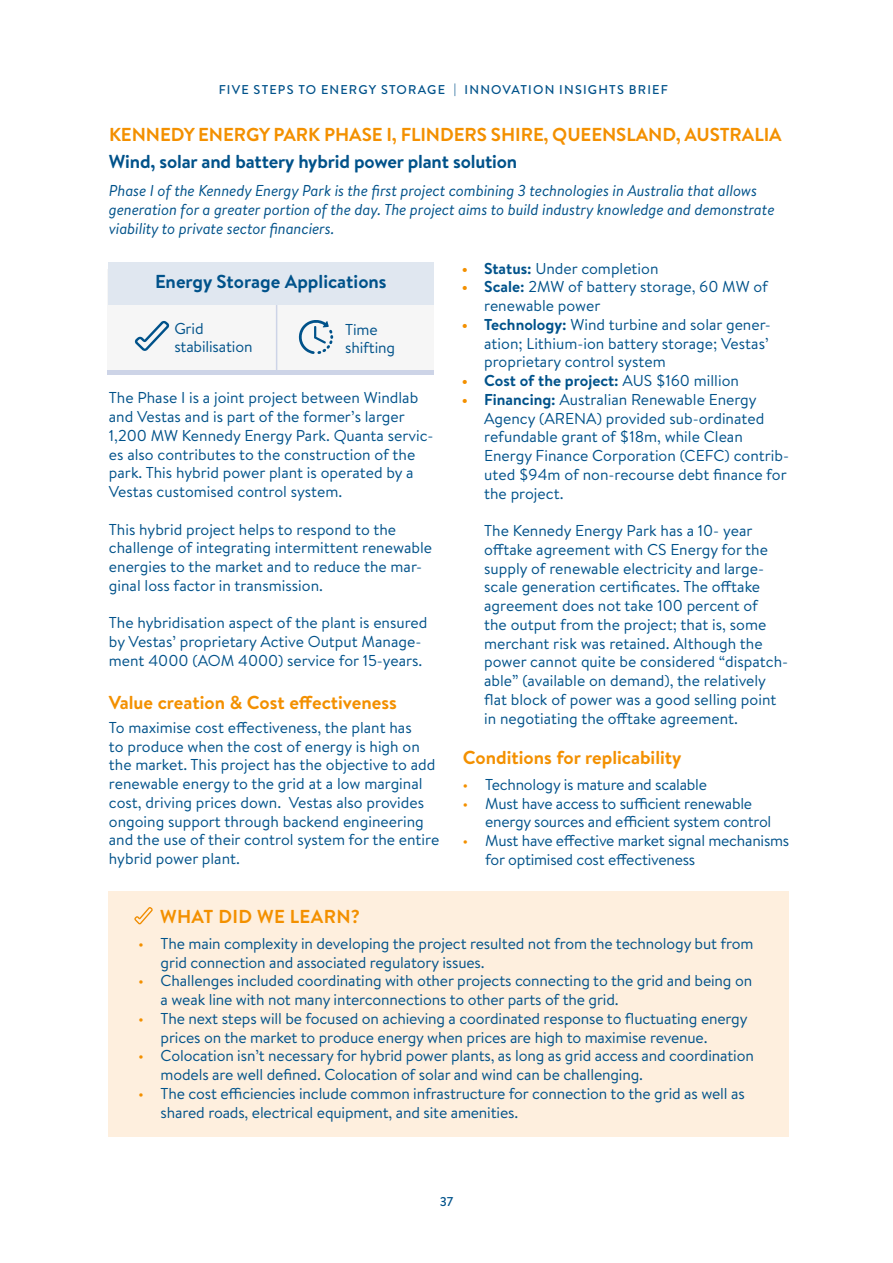
<style>
.page{position:relative;width:893px;height:1263px;background:#fff}
.page>*{position:absolute;margin:0;border:0;box-sizing:border-box;transform-origin:0 0}
.t1{font:700 18.75px "Brandon Text";letter-spacing:-.005em;color:#f39000}
.t2{font:700 18.75px "Brandon Text";letter-spacing:-.01em;color:#00528a}
.t3{font:700 18.75px "Brandon Text";letter-spacing:.02em;color:#f39000}
.t4{font:15.75px/18.8px "Brandon Text";color:#00528a}
.t5{font:italic 15.75px/18.8px "Brandon Text";letter-spacing:-.01em;color:#00528a}
.t6{font:700 15.75px "Brandon Text";color:#00528a}
.t7{font:500 12.75px "Brandon Text";letter-spacing:.095em;color:#00528a}
.s1{font-weight:700;color:#f39000}
.s2{font-weight:700}
.s3{color:#f39000}
.s4{font-weight:400}
</style>
<div class="page">
<div style="left:108px;top:269px;width:326px;height:101px;background:#f6f6f6"></div>
<div style="left:108px;top:370px;width:326px;height:5px;background:#cdd4e7"></div>
<hr style="left:276px;top:304px;width:1px;height:68px;background:#cdd4e7">
<div style="left:108px;top:262px;width:325px;height:42px;background:#e0e7f0"></div>
<div style="left:108px;top:891px;width:680px;height:245px;background:#feefde"></div>
<svg style="left:134px;top:907px;width:19px;height:17px"></svg>
<svg style="left:135px;top:321px;width:35px;height:30px"></svg>
<svg style="left:299px;top:320px;width:34px;height:34px"></svg>
<p class="t7" style="left:219px;top:81px;width:451px">FIVE STEPS TO ENERGY STORAGE | INNOVATION INSIGHTS BRIEF</p>
<p class="t1" style="left:109px;top:121px;width:674px">KENNEDY ENERGY PARK PHASE I, FLINDERS SHIRE, QUEENSLAND, AUSTRALIA</p>
<p class="t2" style="left:109px;top:148px;width:410px">Wind, solar and battery hybrid power plant solution</p>
<p class="t5" style="left:109px;top:181px;width:667px">Phase I of the Kennedy Energy Park is the first project combining 3 technologies in Australia that allows generation for a greater portion of the day. The project aims to build industry knowledge and demonstrate viability to private sector financiers.</p>
<p class="t2" style="left:155px;top:269px;width:233px">Energy Storage Applications</p>
<p class="t4" style="left:345px;top:320px;width:51px;line-height:18px">Time shifting</p>
<p class="t4" style="left:174px;top:319px;width:80px;line-height:18px">Grid stabilisation</p>
<p class="t4" style="left:109px;top:388px;width:326px">The Phase I is a joint project between Windlab and Vestas and is part of the former’s larger 1,200 MW Kennedy Energy Park. Quanta servic&shy;es also contributes to the construction of the park. This hybrid power plant is operated by a Vestas customised control system.</p>
<p class="t4" style="left:109px;top:519px;width:325px">This hybrid project helps to respond to the challenge of integrating intermittent renewable energies to the market and to reduce the mar&shy;ginal loss factor in transmission.</p>
<p class="t4" style="left:109px;top:613px;width:320px">The hybridisation aspect of the plant is ensured by Vestas’ proprietary Active Output Manage&shy;ment 4000 (AOM 4000) service for 15-years.</p>
<p class="t1" style="left:109px;top:690px;width:289px">Value creation &amp; Cost effectiveness</p>
<p class="t4" style="left:109px;top:717px;width:332px">To maximise cost effectiveness, the plant has<br>to produce when the cost of energy is high on the market. This project has the objective to add renewable energy to the grid at a low marginal cost, driving prices down. Vestas also provides ongoing support through backend engineering and the use of their control system for the entire hybrid power plant.</p>
<p class="t3" style="left:160px;top:904px;width:202px">WHAT DID WE LEARN?</p>
<p class="t4" style="left:462px;top:258px;width:198px"><span class="s1">•</span> <span class="s2">Status:</span> Under completion</p>
<p class="t4" style="left:484px;top:277px;width:285px;text-indent:-23px"><span class="s1">•</span> <span class="s2">Scale:</span> 2MW of battery storage, 60 MW of renewable power</p>
<p class="t4" style="left:484px;top:314px;width:288px;text-indent:-23px"><span class="s1">•</span> <span class="s2">Technology:</span> Wind turbine and solar gener&shy;ation; Lithium-ion battery storage; Vestas’ proprietary control system</p>
<p class="t6" style="left:462px;top:370px;width:279px"><span class="s3">•</span> Cost of the project: <span class="s4">AUS $160 million</span></p>
<p class="t4" style="left:484px;top:389px;width:306px;text-indent:-23px"><span class="s1">•</span> <span class="s2">Financing:</span> Australian Renewable Energy Agency (ARENA) provided sub-ordinated refundable grant of $18m, while Clean Energy Finance Corporation (CEFC) contrib&shy;uted $94m of non-recourse debt finance for the project.</p>
<p class="t4" style="left:484px;top:521px;width:306px">The Kennedy Energy Park has a 10- year offtake agreement with CS Energy for the supply of renewable electricity and large&shy;scale generation certificates. The offtake agreement does not take 100 percent of<br>the output from the project; that is, some merchant risk was retained. Although the power cannot quite be considered “dispatch&shy;able” (available on demand), the relatively flat block of power was a good selling point in negotiating the offtake agreement.</p>
<p class="t1" style="left:463px;top:745px;width:220px">Conditions for replicability</p>
<p class="t4" style="left:463px;top:774px;width:246px"><span class="s3">•</span> Technology is mature and scalable</p>
<p class="t4" style="left:485px;top:793px;width:288px;text-indent:-23px"><span class="s3">•</span> Must have access to sufficient renewable energy sources and efficient system control</p>
<p class="t4" style="left:485px;top:831px;width:306px;text-indent:-23px"><span class="s3">•</span> Must have effective market signal mechanisms for optimised cost effectiveness</p>
<p class="t4" style="left:161px;top:933px;width:594px;text-indent:-23px"><span class="s3">•</span> The main complexity in developing the project resulted not from the technology but from grid connection and associated regulatory issues.</p>
<p class="t4" style="left:161px;top:971px;width:593px;text-indent:-23px"><span class="s3">•</span> Challenges included coordinating with other projects connecting to the grid and being on a weak line with not many interconnections to other parts of the grid.</p>
<p class="t4" style="left:161px;top:1008px;width:588px;text-indent:-23px"><span class="s3">•</span> The next steps will be focused on achieving a coordinated response to fluctuating energy prices on the market to produce energy when prices are high to maximise revenue.</p>
<p class="t4" style="left:161px;top:1046px;width:595px;text-indent:-23px"><span class="s3">•</span> Colocation isn’t necessary for hybrid power plants, as long as grid access and coordination models are well defined. Colocation of solar and wind can be challenging.</p>
<p class="t4" style="left:161px;top:1083px;width:586px;text-indent:-23px"><span class="s3">•</span> The cost efficiencies include common infrastructure for connection to the grid as well as shared roads, electrical equipment, and site amenities.</p>
<p class="t7" style="left:440px;top:1193px;width:15px">37</p>
</div>
